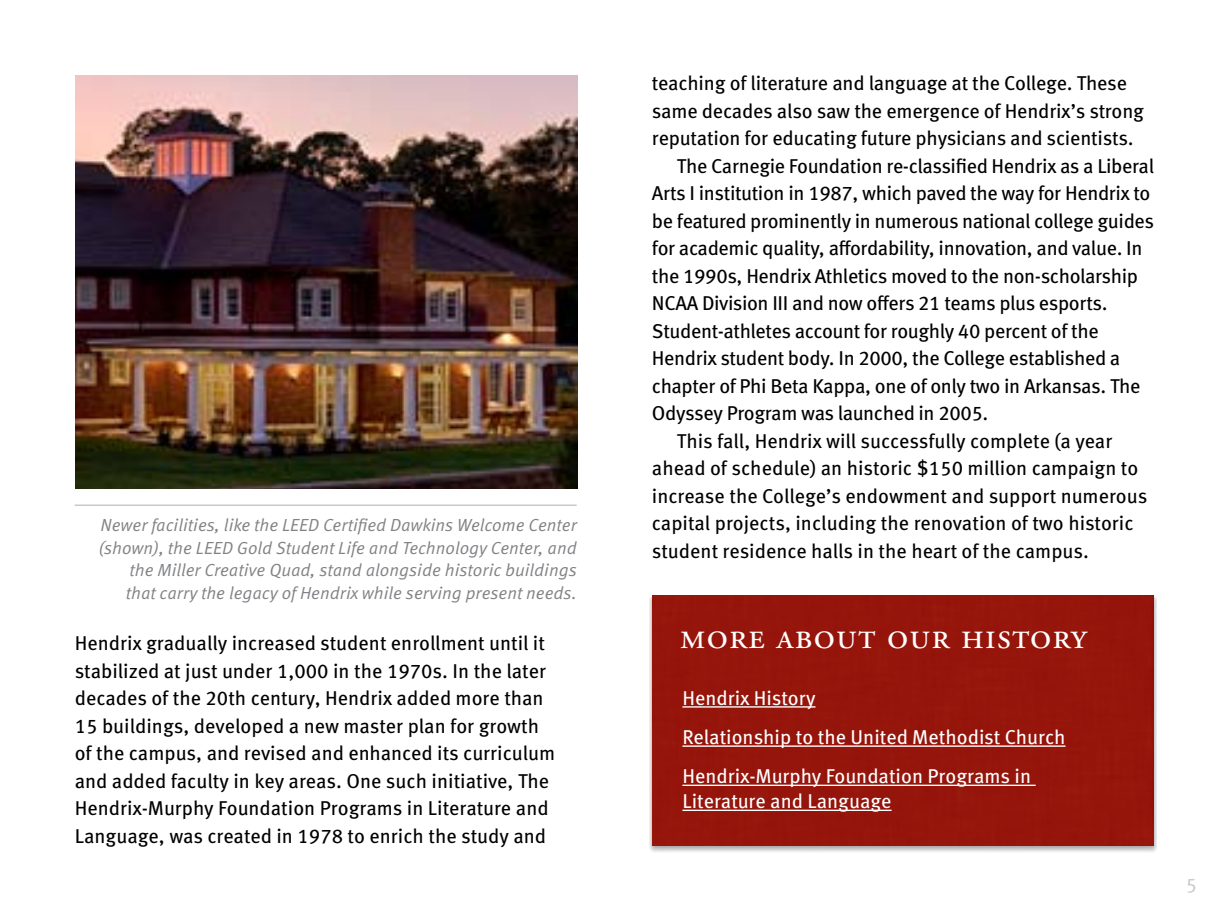
<style>
.page{position:relative;width:1229px;height:922px;background:#fff}
.page>*{position:absolute;margin:0;border:0;box-sizing:border-box;transform-origin:0 0}
.t1{font:37.5px "Adobe Garamond Pro";letter-spacing:.03em;color:#fff}
.t2{font:20px/27.5px "Meta OT";letter-spacing:-.01em;color:#000}
.t3{font:20px/39.2px "Meta OT";color:#fff}
.t4{font:20px "Meta OT Norm";color:#c7c8ca}
.t5{font:17.5px/22.5px "Meta OT Norm Ita";color:#808285;text-align:right}
</style>
<div class="page">
<img style="left:75px;top:75px;width:502px;height:413px">
<div style="left:649px;top:595px;width:508px;height:257px;background:#96150b"></div>
<hr style="left:682px;top:706px;width:133px;height:1px;background:#fff">
<hr style="left:682px;top:745px;width:383px;height:1px;background:#fff">
<hr style="left:682px;top:784px;width:354px;height:2px;background:#fff">
<hr style="left:682px;top:809px;width:210px;height:2px;background:#fff">
<hr style="left:75px;top:504px;width:502px;height:2px;background:#bcbec0">
<p class="t5" style="left:98px;top:514px;width:480px">Newer facilities, like the LEED Certified Dawkins Welcome Center (shown), the LEED Gold Student Life and Technology Center, and the Miller Creative Quad, stand alongside historic buildings that carry the legacy of Hendrix while serving present needs.</p>
<p class="t2" style="left:75px;top:630px;width:482px">Hendrix gradually increased student enrollment until it stabilized at just under 1,000 in the 1970s. In the later decades of the 20th century, Hendrix added more than 15 buildings, developed a new master plan for growth of the campus, and revised and enhanced its curriculum and added faculty in key areas. One such initiative, The Hendrix-Murphy Foundation Programs in Literature and Language, was created in 1978 to enrich the study and</p>
<p class="t2" style="left:652px;top:70px;width:477px">teaching of literature and language at the College. These</p>
<p class="t2" style="left:652px;top:97px;width:493px">same decades also saw the emergence of Hendrix’s strong</p>
<p class="t2" style="left:652px;top:125px;width:483px">reputation for educating future physicians and scientists.</p>
<p class="t2" style="left:677px;top:152px;width:479px">The Carnegie Foundation re-classified Hendrix as a Liberal</p>
<p class="t2" style="left:652px;top:180px;width:500px">Arts I institution in 1987, which paved the way for Hendrix to</p>
<p class="t2" style="left:652px;top:207px;width:504px">be featured prominently in numerous national college guides</p>
<p class="t2" style="left:652px;top:235px;width:492px">for academic quality, affordability, innovation, and value. In</p>
<p class="t2" style="left:652px;top:262px;width:488px">the 1990s, Hendrix Athletics moved to the non-scholarship</p>
<p class="t2" style="left:652px;top:290px;width:457px">NCAA Division III and now offers 21 teams plus esports.</p>
<p class="t2" style="left:652px;top:317px;width:448px">Student-athletes account for roughly 40 percent of the</p>
<p class="t2" style="left:652px;top:345px;width:470px">Hendrix student body. In 2000, the College established a</p>
<p class="t2" style="left:652px;top:372px;width:490px">chapter of Phi Beta Kappa, one of only two in Arkansas. The</p>
<p class="t2" style="left:652px;top:400px;width:338px">Odyssey Program was launched in 2005.</p>
<p class="t2" style="left:677px;top:427px;width:437px">This fall, Hendrix will successfully complete (a year</p>
<p class="t2" style="left:652px;top:455px;width:488px">ahead of schedule) an historic $150 million campaign to</p>
<p class="t2" style="left:652px;top:482px;width:497px">increase the College’s endowment and support numerous</p>
<p class="t2" style="left:652px;top:510px;width:483px">capital projects, including the renovation of two historic</p>
<p class="t2" style="left:652px;top:537px;width:438px">student residence halls in the heart of the campus.</p>
<h1 class="t1" style="left:680px;top:609px;width:408px">more about our history</h1>
<p class="t3" style="left:680px;top:671px;width:385px">Hendrix History<br>Relationship to the United Methodist Church<br>Hendrix-Murphy Foundation Programs in</p>
<p class="t3" style="left:680px;top:775px;width:211px">Literature and Language</p>
<p class="t3" style="left:682px;top:678px;width:385px">Hendrix History<br>Relationship to the United Methodist Church<br>Hendrix-Murphy Foundation Programs in</p>
<p class="t3" style="left:682px;top:782px;width:211px">Literature and Language</p>
<p class="t4" style="left:1186px;top:873px;width:13px">5</p>
</div>
